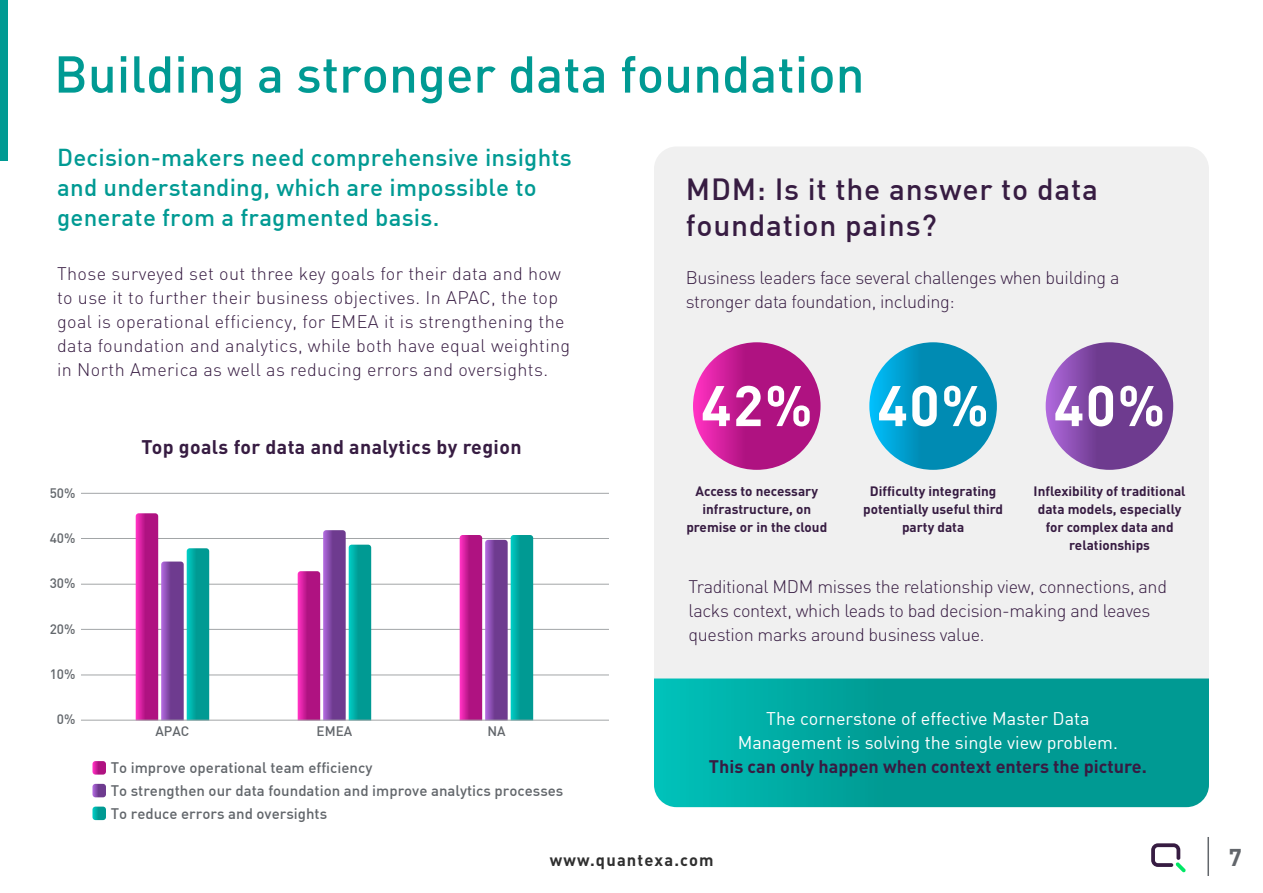
<style>
.page{position:relative;width:1263px;height:893px;background:#fff}
.page>*{position:absolute;margin:0;border:0;box-sizing:border-box;transform-origin:0 0}
.t1{font:700 56.25px "DIN";color:#fff}
.t2{font:500 51px "DIN";color:#009a93}
.t3{font:500 30px/36px "DIN";letter-spacing:.025em;color:#371c42}
.t4{font:500 24px/30px "DIN";letter-spacing:.01em;color:#009a93}
.t5{font:700 24px "DIN";color:#62666b}
.t6{font:700 19.5px "DIN";letter-spacing:.02em;color:#371c42}
.t7{font:300 18px/24px "DIN";letter-spacing:.005em;color:#371c42}
.t8{font:300 18px/24px "DIN";letter-spacing:-.02em;color:#371c42}
.t9{font:18px/24px "DIN";color:#fff;text-align:center}
.t10{font:700 18px "DIN";color:#371c42}
.t11{font:700 16.5px "DIN";letter-spacing:.07em;color:#2f2f2f}
.t12{font:500 15px/22.6px "DIN";color:#62666b}
.t13{font:700 13.5px/18px "DIN";color:#371c42;text-align:center}
.t14{font:500 13.5px "DIN";color:#62666b}
</style>
<div class="page">
<div style="left:654px;top:146px;width:555px;height:661px;background:#f0f0f0;border-radius:22px"></div>
<svg style="left:654px;top:678px;width:555px;height:129px;background:#01a39b"></svg>
<svg style="left:693px;top:342px;width:127px;height:128px;background:#bc188c"></svg>
<svg style="left:869px;top:342px;width:128px;height:128px;background:#0294bf"></svg>
<svg style="left:1046px;top:342px;width:127px;height:128px;background:#79439c"></svg>
<hr style="left:81px;top:493px;width:528px;height:1px;background:#a2a5a7">
<hr style="left:81px;top:538px;width:528px;height:1px;background:#a2a5a7">
<hr style="left:81px;top:584px;width:528px;height:1px;background:#a2a5a7">
<hr style="left:81px;top:629px;width:528px;height:1px;background:#a2a5a7">
<hr style="left:81px;top:675px;width:528px;height:1px;background:#a2a5a7">
<svg style="left:136px;top:513px;width:73px;height:207px"></svg>
<svg style="left:298px;top:530px;width:73px;height:190px;background:#8075ab"></svg>
<svg style="left:460px;top:535px;width:73px;height:185px;background:#7766a3"></svg>
<hr style="left:81px;top:720px;width:528px;height:1px;background:#a2a5a7">
<svg style="left:92px;top:761px;width:14px;height:14px"></svg>
<svg style="left:92px;top:784px;width:14px;height:13px"></svg>
<svg style="left:92px;top:807px;width:14px;height:13px"></svg>
<div style="left:0;top:0;width:8px;height:161px;background:#009a93"></div>
<svg style="left:1151px;top:843px;width:35px;height:29px"></svg>
<hr style="left:1207px;top:837px;width:2px;height:39px;background:#62666b">
<h2 class="t2" style="left:54px;top:42px;width:812px">Building a stronger data foundation</h2>
<h3 class="t4" style="left:57px;top:141px;width:516px">Decision-makers need comprehensive insights and understanding, which are impossible to generate from a fragmented basis.</h3>
<p class="t7" style="left:57px;top:261px;width:515px">Those surveyed set out three key goals for their data and how to use it to further their business objectives. In APAC, the top goal is operational efficiency, for EMEA it is strengthening the data foundation and analytics, while both have equal weighting in North America as well as reducing errors and oversights.</p>
<p class="t14" style="left:50px;top:484px;width:27px">50%</p>
<p class="t14" style="left:50px;top:529px;width:27px">40%</p>
<p class="t14" style="left:50px;top:575px;width:27px">30%</p>
<p class="t14" style="left:50px;top:620px;width:27px">20%</p>
<p class="t14" style="left:50px;top:665px;width:27px">10%</p>
<p class="t6" style="left:141px;top:434px;width:381px">Top goals for data and analytics by region</p>
<h3 class="t3" style="left:686px;top:170px;width:413px">MDM: Is it the answer to data foundation pains?</h3>
<p class="t8" style="left:686px;top:265px;width:435px">Business leaders face several challenges when building a stronger data foundation, including:</p>
<h1 class="t1" style="left:701px;top:369px;width:113px">42%</h1>
<p class="t13" style="left:686px;top:482px;width:142px">Access to necessary infrastructure, on premise or in the cloud</p>
<h1 class="t1" style="left:877px;top:369px;width:113px">40%</h1>
<p class="t13" style="left:863px;top:482px;width:141px">Difficulty integrating potentially useful third party data</p>
<h1 class="t1" style="left:1053px;top:369px;width:113px">40%</h1>
<p class="t13" style="left:1033px;top:482px;width:154px">Inflexibility of traditional data models, especially for complex data and relationships</p>
<p class="t8" style="left:688px;top:574px;width:480px">Traditional MDM misses the relationship view, connections, and lacks context, which leads to bad decision-making and leaves question marks around business value.</p>
<p class="t14" style="left:57px;top:711px;width:20px">0%</p>
<p class="t9" style="left:738px;top:707px;width:382px">The cornerstone of effective Master Data<br>Management is solving the single view problem.</p>
<p class="t10" style="left:709px;top:755px;width:439px">This can only happen when context enters the picture.</p>
<p class="t14" style="left:156px;top:723px;width:35px">APAC</p>
<p class="t14" style="left:317px;top:723px;width:37px">EMEA</p>
<p class="t14" style="left:487px;top:723px;width:20px">NA</p>
<p class="t12" style="left:111px;top:756px;width:454px">To improve operational team efficiency<br>To strengthen our data foundation and improve analytics processes<br>To reduce errors and oversights</p>
<p class="t11" style="left:550px;top:850px;width:165px">www.quantexa.com</p>
<h3 class="t5" style="left:1229px;top:842px;width:15px">7</h3>
</div>
